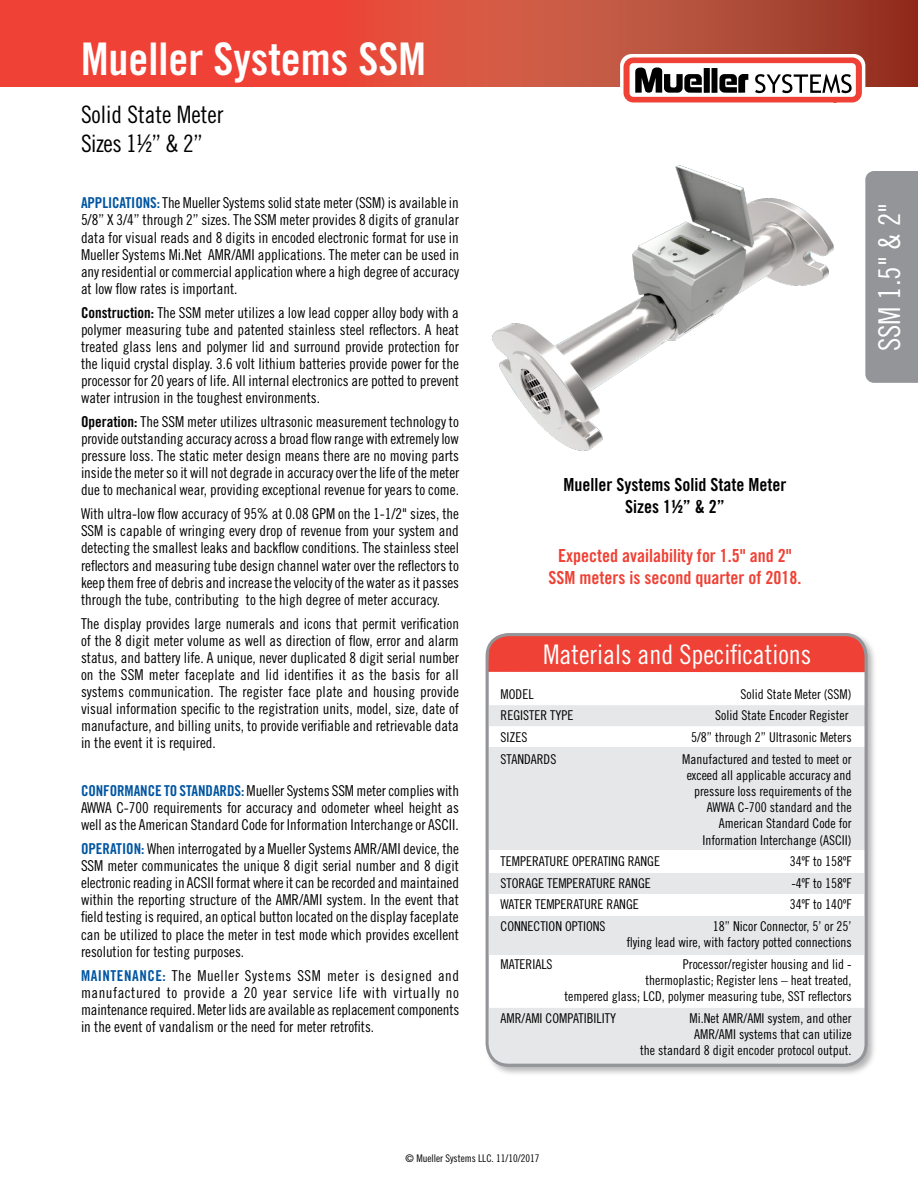
<style>
.page{position:relative;width:918px;height:1188px;background:#fff}
.page>*{position:absolute;margin:0;border:0;box-sizing:border-box;transform-origin:0 0}
.t1{font:45px "Trade Gothic Bold Cond Twenty";color:#fff}
.t2{font:30px "Trade Gothic Cond Eighteen";color:#fff}
.t3{font:27px "Trade Gothic Cond Eighteen";color:#fff}
.t4{font:24px/28.8px "Trade Gothic Cond Eighteen";color:#000}
.t5{font:18px/21.6px "Trade Gothic Bold Cond Twenty";color:#ef4135;text-align:center}
.t6{font:18px/21.6px "Trade Gothic Bold Cond Twenty";color:#000;text-align:center}
.t7{font:15px/17.1px "Trade Gothic Cond Eighteen";color:#000;text-align:justify}
.t8{font:13.5px/16.2px "Trade Gothic Cond Eighteen";color:#000;text-align:right}
.t9{font:10.5px "Trade Gothic Cond Eighteen";color:#000}
.s1{font-family:"Trade Gothic Bold Cond Twenty";color:#0055a1}
.s2{font-family:"Trade Gothic Bold Cond Twenty"}
</style>
<div class="page">
<svg style="left:0;top:0;width:918px;height:87px;background:#d54838"></svg>
<svg style="left:620px;top:54px;width:245px;height:49px"></svg>
<div style="left:865px;top:171px;width:53px;height:212px;background:#939598"></div>
<div style="left:484px;top:631px;width:393px;height:446px;background:#000;opacity:.3"></div>
<div style="left:488px;top:634px;width:379px;height:432px;background:#fff;border-radius:22px"></div>
<div style="left:488px;top:634px;width:378px;height:38px;background:#ef4135"></div>
<div style="left:489px;top:705px;width:378px;height:21px;background:#e6e7e8"></div>
<div style="left:489px;top:747px;width:378px;height:103px;background:#e6e7e8"></div>
<div style="left:486px;top:873px;width:378px;height:21px;background:#e6e7e8"></div>
<div style="left:486px;top:916px;width:378px;height:38px;background:#e6e7e8"></div>
<div style="left:486px;top:1008px;width:380px;height:58px;background:#e6e7e8"></div>
<div style="left:486px;top:633px;width:382px;height:434px;border:3px solid #939598;border-radius:22px"></div>
<img style="left:492px;top:165px;width:342px;height:286px">
<h1 class="t1" style="left:81px;top:32px;width:346px">Mueller Systems SSM</h1>
<h3 class="t4" style="left:81px;top:100px;width:144px">Solid State Meter<br>Sizes 1½” &amp; 2”</h3>
<p class="t7" style="left:81px;top:194px;width:380px"><span class="s1">APPLICATIONS:</span> The Mueller Systems solid state meter (SSM) is available in 5/8” X 3/4” through 2” sizes. The SSM meter provides 8 digits of granular data for visual reads and 8 digits in encoded electronic format for use in Mueller Systems Mi.Net AMR/AMI applications. The meter can be used in any residential or commercial application where a high degree of accuracy at low flow rates is important.</p>
<p class="t7" style="left:81px;top:304px;width:380px"><span class="s2">Construction:</span> The SSM meter utilizes a low lead copper alloy body with a polymer measuring tube and patented stainless steel reflectors. A heat treated glass lens and polymer lid and surround provide protection for the liquid crystal display. 3.6 volt lithium batteries provide power for the processor for 20 years of life. All internal electronics are potted to prevent water intrusion in the toughest environments.</p>
<p class="t7" style="left:81px;top:413px;width:380px"><span class="s2">Operation:</span> The SSM meter utilizes ultrasonic measurement technology to provide outstanding accuracy across a broad flow range with extremely low pressure loss. The static meter design means there are no moving parts inside the meter so it will not degrade in accuracy over the life of the meter due to mechanical wear, providing exceptional revenue for years to come.</p>
<p class="t7" style="left:81px;top:505px;width:380px">With ultra-low flow accuracy of 95% at 0.08 GPM on the 1-1/2" sizes, the SSM is capable of wringing every drop of revenue from your system and detecting the smallest leaks and backflow conditions. The stainless steel reflectors and measuring tube design channel water over the reflectors to keep them free of debris and increase the velocity of the water as it passes through the tube, contributing to the high degree of meter accuracy.</p>
<p class="t7" style="left:81px;top:615px;width:380px">The display provides large numerals and icons that permit verification of the 8 digit meter volume as well as direction of flow, error and alarm status, and battery life. A unique, never duplicated 8 digit serial number on the SSM meter faceplate and lid identifies it as the basis for all systems communication. The register face plate and housing provide visual information specific to the registration units, model, size, date of manufacture, and billing units, to provide verifiable and retrievable data in the event it is required.</p>
<p class="t7" style="left:81px;top:782px;width:380px"><span class="s1">CONFORMANCE TO STANDARDS:</span> Mueller Systems SSM meter complies with AWWA C-700 requirements for accuracy and odometer wheel height as well as the American Standard Code for Information Interchange or ASCII.</p>
<p class="t7" style="left:81px;top:840px;width:380px"><span class="s1">OPERATION:</span> When interrogated by a Mueller Systems AMR/AMI device, the SSM meter communicates the unique 8 digit serial number and 8 digit electronic reading in ACSII format where it can be recorded and maintained within the reporting structure of the AMR/AMI system. In the event that field testing is required, an optical button located on the display faceplate can be utilized to place the meter in test mode which provides excellent resolution for testing purposes.</p>
<p class="t7" style="left:81px;top:966px;width:380px"><span class="s1">MAINTENANCE:</span> The Mueller Systems SSM meter is designed and manufactured to provide a 20 year service life with virtually no maintenance required. Meter lids are available as replacement components in the event of vandalism or the need for meter retrofits.</p>
<h2 class="t2" style="left:872px;top:351px;width:150px;rotate:-90deg">SSM 1.5" &amp; 2"</h2>
<p class="t6" style="left:564px;top:474px;width:224px">Mueller Systems Solid State Meter<br>Sizes 1½” &amp; 2”</p>
<p class="t5" style="left:549px;top:545px;width:254px">Expected availability for 1.5" and 2"<br>SSM meters is second quarter of 2018.</p>
<h3 class="t3" style="left:543px;top:638px;width:270px">Materials and Specifications</h3>
<p class="t8" style="left:501px;top:686px;width:34px">MODEL</p>
<p class="t8" style="left:741px;top:686px;width:112px">Solid State Meter (SSM)</p>
<p class="t8" style="left:501px;top:707px;width:74px">REGISTER TYPE</p>
<p class="t8" style="left:715px;top:707px;width:135px">Solid State Encoder Register</p>
<p class="t8" style="left:501px;top:729px;width:28px">SIZES</p>
<p class="t8" style="left:691px;top:729px;width:162px">5/8” through 2” Ultrasonic Meters</p>
<p class="t8" style="left:501px;top:751px;width:57px">STANDARDS</p>
<p class="t8" style="left:682px;top:751px;width:171px">Manufactured and tested to meet or exceed all applicable accuracy and pressure loss requirements of the<br>AWWA C-700 standard and the<br>American Standard Code for<br>Information Interchange (ASCII)</p>
<p class="t8" style="left:501px;top:853px;width:161px">TEMPERATURE OPERATING RANGE</p>
<p class="t8" style="left:790px;top:853px;width:63px">34ºF to 158ºF</p>
<p class="t8" style="left:501px;top:875px;width:152px">STORAGE TEMPERATURE RANGE</p>
<p class="t8" style="left:791px;top:875px;width:62px">-4ºF to 158ºF</p>
<p class="t8" style="left:501px;top:896px;width:140px">WATER TEMPERATURE RANGE</p>
<p class="t8" style="left:790px;top:896px;width:63px">34ºF to 140ºF</p>
<p class="t8" style="left:501px;top:918px;width:106px">CONNECTION OPTIONS</p>
<p class="t8" style="left:627px;top:918px;width:226px">18” Nicor Connector, 5’ or 25’<br>flying lead wire, with factory potted connections</p>
<p class="t8" style="left:501px;top:956px;width:53px">MATERIALS</p>
<p class="t8" style="left:564px;top:956px;width:289px">Processor/register housing and lid -<br>thermoplastic; Register lens – heat treated,<br>tempered glass; LCD, polymer measuring tube, SST reflectors</p>
<p class="t8" style="left:501px;top:1010px;width:117px">AMR/AMI COMPATIBILITY</p>
<p class="t8" style="left:640px;top:1010px;width:213px">Mi.Net AMR/AMI system, and other<br>AMR/AMI systems that can utilize<br>the standard 8 digit encoder protocol output.</p>
<p class="t9" style="left:406px;top:1152px;width:135px">© Mueller Systems LLC. 11/10/2017</p>
</div>
